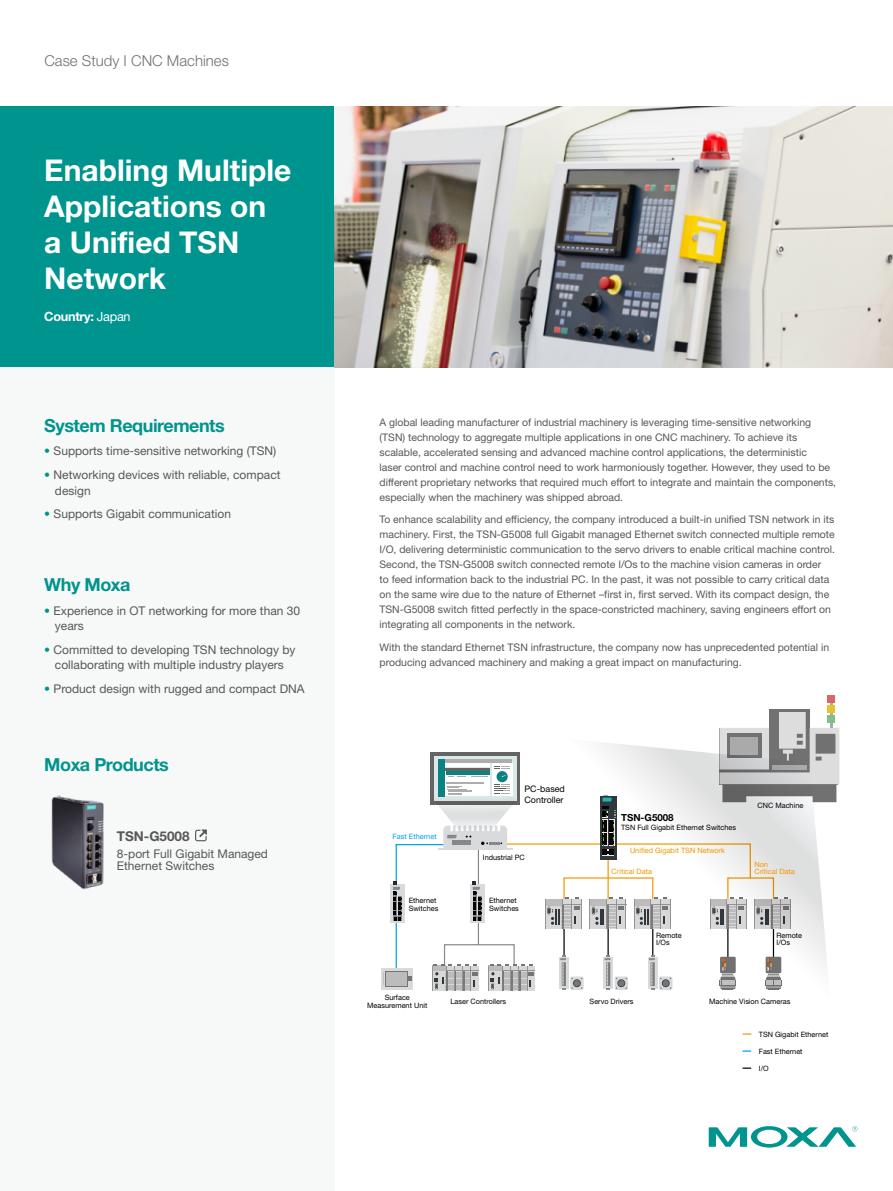
<style>
.page{position:relative;width:893px;height:1191px;background:#fff}
.page>*{position:absolute;margin:0;border:0;box-sizing:border-box;transform-origin:0 0}
.t1{font:700 30px/36px "Helvetica Neue LT Std";color:#fff}
.t2{font:700 18px "Helvetica Neue LT Std";letter-spacing:-.025em;color:#00948e}
.t3{font:300 15px "Helvetica Neue LT Std";color:#727171}
.t4{font:700 13.5px "Helvetica Neue LT Std";color:#595757}
.t5{font:700 12.75px "Helvetica Neue LT Std";letter-spacing:-.025em;color:#fff}
.t6{font:12px/15.3px "Helvetica Neue";color:#595757}
.t7{font:10.5px/15px "Helvetica Neue";color:#595757}
.t8{font:700 9.75px "Helvetica Neue LT Std";color:#000}
.t9{font:9px/10.8px "Helvetica Neue LT Std";color:#000}
.t10{font:7.35px/7.8px "Helvetica Neue LT Std";color:#000}
.t11{font:7.35px/7.8px "Helvetica Neue LT Std";color:#f39700}
.t12{font:7.35px "Helvetica Neue LT Std";color:#00a0e9}
.s1{font-weight:400}
.s2{color:#00948e}
</style>
<div class="page">
<div style="left:0;top:106px;width:334px;height:262px;background:#00948e"></div>
<div style="left:0;top:368px;width:334px;height:823px;background:#f7f8f8"></div>
<div style="left:769px;top:709px;width:41px;height:69px;background:#727171"></div>
<hr style="left:830px;top:702px;width:2px;height:26px;background:#aaa">
<div style="left:827px;top:695px;width:8px;height:8px;background:#da6767"></div>
<div style="left:827px;top:705px;width:8px;height:8px;background:#e6c22b"></div>
<div style="left:390px;top:884px;width:15px;height:39px;background:#d9dadb"></div>
<div style="left:382px;top:968px;width:31px;height:21px;background:#d9dadb"></div>
<svg style="left:385px;top:971px;width:8px;height:15px"></svg>
<svg style="left:383px;top:972px;width:1px;height:13px"></svg>
<div style="left:386px;top:972px;width:21px;height:13px;background:#bcbcbc"></div>
<svg style="left:393px;top:712px;width:446px;height:278px"></svg>
<img style="left:334px;top:106px;width:559px;height:262px">
<svg style="left:709px;top:1126px;width:148px;height:21px"></svg>
<svg style="left:195px;top:829px;width:12px;height:12px"></svg>
<img style="left:51px;top:795px;width:53px;height:95px">
<h3 class="t3" style="left:44px;top:52px;width:186px">Case Study I CNC Machines</h3>
<h1 class="t1" style="left:44px;top:152px;width:249px">Enabling Multiple<br>Applications on<br>a Unified TSN<br>Network</h1>
<p class="t5" style="left:44px;top:309px;width:88px">Country: <span class="s1">Japan</span></p>
<h2 class="t2" style="left:44px;top:414px;width:182px">System Requirements</h2>
<p class="t6" style="left:44px;top:443px;width:234px"><span class="s2">•</span> Supports time-sensitive networking (TSN)</p>
<p class="t6" style="left:55px;top:467px;width:227px;text-indent:-11px"><span class="s2">•</span> Networking devices with reliable, compact design</p>
<p class="t6" style="left:44px;top:506px;width:188px"><span class="s2">•</span> Supports Gigabit communication</p>
<h2 class="t2" style="left:44px;top:573px;width:88px">Why Moxa</h2>
<p class="t6" style="left:55px;top:603px;width:247px;text-indent:-11px"><span class="s2">•</span> Experience in OT networking for more than 30 years</p>
<p class="t6" style="left:44px;top:642px;width:253px;text-align:center"><span class="s2">•</span> Committed to developing TSN technology by collaborating with multiple industry players</p>
<p class="t6" style="left:44px;top:681px;width:262px"><span class="s2">•</span> Product design with rugged and compact DNA</p>
<h2 class="t2" style="left:44px;top:754px;width:126px">Moxa Products</h2>
<p class="t4" style="left:117px;top:827px;width:74px">TSN-G5008</p>
<p class="t6" style="left:117px;top:847px;width:153px;line-height:12px">8-port Full Gigabit Managed<br>Ethernet Switches</p>
<p class="t7" style="left:380px;top:414px;width:458px">A global leading manufacturer of industrial machinery is leveraging time-sensitive networking (TSN) technology to aggregate multiple applications in one CNC machinery. To achieve its scalable, accelerated sensing and advanced machine control applications, the deterministic<br>laser control and machine control need to work harmoniously together. However, they used to be different proprietary networks that required much effort to integrate and maintain the components, especially when the machinery was shipped abroad.</p>
<p class="t7" style="left:380px;top:512px;width:457px">To enhance scalability and efficiency, the company introduced a built-in unified TSN network in its machinery. First, the TSN-G5008 full Gigabit managed Ethernet switch connected multiple remote I/O, delivering deterministic communication to the servo drivers to enable critical machine control.<br>Second, the TSN-G5008 switch connected remote I/Os to the machine vision cameras in order<br>to feed information back to the industrial PC. In the past, it was not possible to carry critical data on the same wire due to the nature of Ethernet –first in, first served. With its compact design, the TSN-G5008 switch fitted perfectly in the space-constricted machinery, saving engineers effort on integrating all components in the network.</p>
<p class="t7" style="left:380px;top:639px;width:451px">With the standard Ethernet TSN infrastructure, the company now has unprecedented potential in producing advanced machinery and making a great impact on manufacturing.</p>
<p class="t12" style="left:393px;top:832px;width:46px">Fast Ethernet</p>
<p class="t10" style="left:409px;top:896px;width:31px">Ethernet<br>Switches</p>
<p class="t9" style="left:524px;top:783px;width:42px">PC-based<br>Controller</p>
<p class="t10" style="left:483px;top:853px;width:44px">Industrial PC</p>
<p class="t10" style="left:489px;top:896px;width:31px">Ethernet<br>Switches</p>
<p class="t8" style="left:621px;top:811px;width:54px">TSN-G5008</p>
<p class="t10" style="left:621px;top:823px;width:117px">TSN Full Gigabit Ethernet Switches</p>
<p class="t11" style="left:630px;top:846px;width:97px">Unified Gigabit TSN Network</p>
<p class="t11" style="left:612px;top:868px;width:42px">Critical Data</p>
<p class="t10" style="left:757px;top:801px;width:47px">CNC Machine</p>
<p class="t11" style="left:754px;top:860px;width:42px">Non<br>Critical Data</p>
<p class="t10" style="left:656px;top:931px;width:27px">Remote<br>I/Os</p>
<p class="t10" style="left:776px;top:931px;width:27px">Remote<br>I/Os</p>
<p class="t10" style="left:367px;top:993px;width:62px;text-align:center">Surface<br>Measurement Unit</p>
<p class="t10" style="left:450px;top:997px;width:57px">Laser Controllers</p>
<p class="t10" style="left:590px;top:997px;width:45px">Servo Drivers</p>
<p class="t10" style="left:709px;top:997px;width:83px">Machine Vision Cameras</p>
<p class="t10" style="left:759px;top:1030px;width:71px">TSN Gigabit Ethernet</p>
<p class="t10" style="left:759px;top:1047px;width:45px">Fast Ethernet</p>
<p class="t10" style="left:759px;top:1064px;width:11px">I/O</p>
</div>
